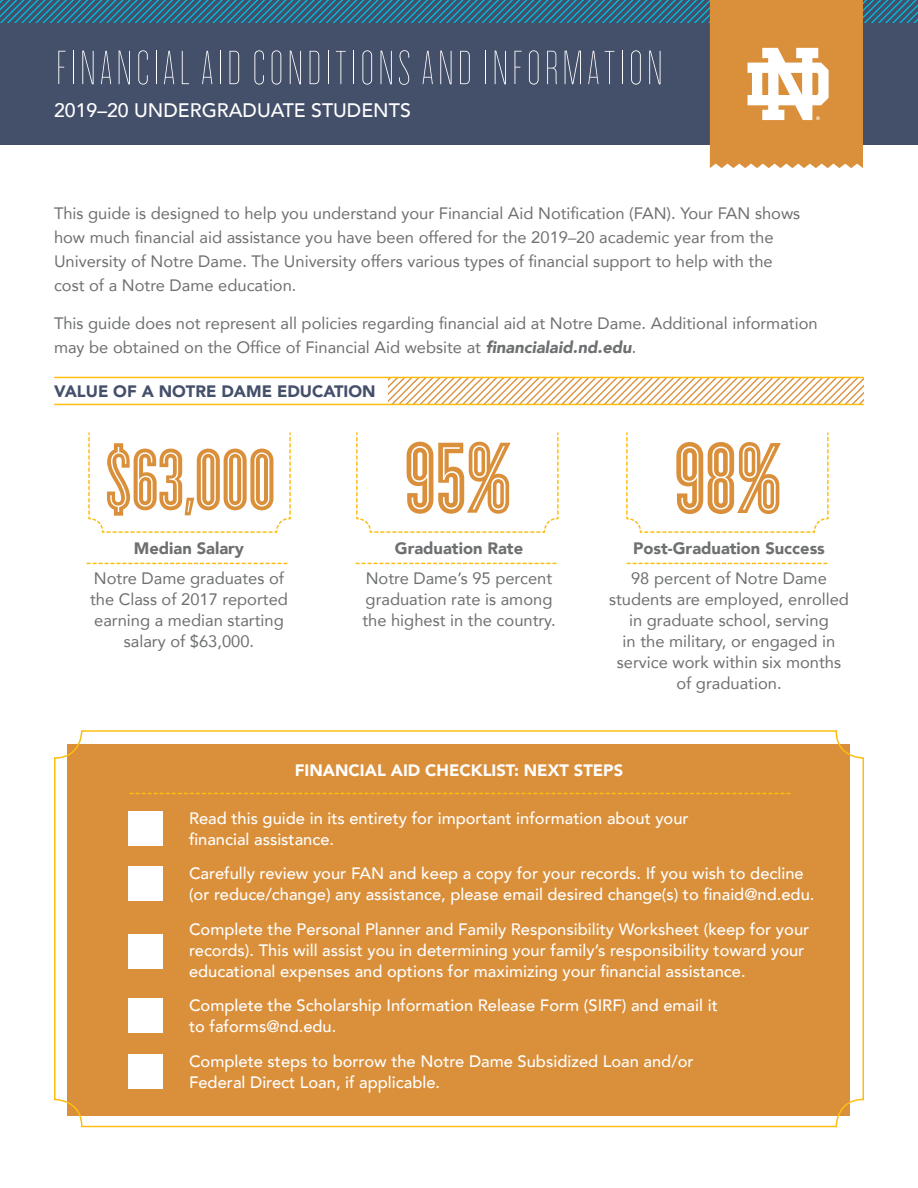
<style>
.page{position:relative;width:918px;height:1188px;background:#fff}
.page>*{position:absolute;margin:0;border:0;box-sizing:border-box;transform-origin:0 0}
.t1{font:105px "Cyclone Shaded";color:#da8f3a}
.t2{font:90px "Cyclone Shaded";color:#da8f3a}
.t3{font:57px "Cyclone Inline";letter-spacing:.015em;color:#fff}
.t4{font:500 19.5px "Avenir";color:#fff}
.t5{font:16.5px/21px "Avenir";color:#6d6f71}
.t6{font:500 16.5px/21px "Avenir";color:#fff}
.t7{font:900 16.5px "Avenir";color:#6d6f71}
.t8{font:900 16.5px "Avenir";color:#fff}
.t9{font:900 16.5px "Avenir";color:#444f6a}
.s1{font-weight:900;font-style:italic}
.s2{font-size:105px}
</style>
<div class="page">
<div style="left:68px;top:744px;width:782px;height:371px;background:#da8f3a"></div>
<svg style="left:0;top:0;width:918px;height:168px;background:#71747c"></svg>
<svg style="left:87px;top:563px;width:200px;height:1px"></svg>
<svg style="left:356px;top:563px;width:200px;height:1px"></svg>
<svg style="left:627px;top:563px;width:200px;height:1px"></svg>
<div style="left:54px;top:730px;width:810px;height:397px;border:2px solid #febd11;border-radius:27px"></div>
<svg style="left:130px;top:793px;width:660px;height:1px"></svg>
<div style="left:129px;top:811px;width:34px;height:34px;background:#fff"></div>
<div style="left:129px;top:867px;width:34px;height:34px;background:#fff"></div>
<div style="left:129px;top:934px;width:34px;height:34px;background:#fff"></div>
<div style="left:129px;top:999px;width:34px;height:34px;background:#fff"></div>
<div style="left:129px;top:1054px;width:34px;height:34px;background:#fff"></div>
<svg style="left:626px;top:432px;width:203px;height:101px"></svg>
<svg style="left:356px;top:432px;width:203px;height:101px"></svg>
<svg style="left:88px;top:432px;width:203px;height:101px"></svg>
<svg style="left:388px;top:377px;width:476px;height:27px"></svg>
<hr style="left:55px;top:404px;width:808px;height:1px;background:#febd11">
<hr style="left:55px;top:377px;width:808px;height:1px;background:#febd11">
<h3 class="t3" style="left:54px;top:39px;width:611px">FINANCIAL AID CONDITIONS AND INFORMATION</h3>
<p class="t4" style="left:54px;top:93px;width:358px">2019–20 UNDERGRADUATE STUDENTS</p>
<p class="t5" style="left:54px;top:201px;width:748px;line-height:24px">This guide is designed to help you understand your Financial Aid Notification (FAN). Your FAN shows how much financial aid assistance you have been offered for the 2019–20 academic year from the University of Notre Dame. The University offers various types of financial support to help with the cost of a Notre Dame education.</p>
<p class="t5" style="left:54px;top:310px;width:765px;line-height:24px">This guide does not represent all policies regarding financial aid at Notre Dame. Additional information may be obtained on the Office of Financial Aid website at <span class="s1">financialaid.nd.edu</span>.</p>
<p class="t9" style="left:54px;top:377px;width:323px">VALUE OF A NOTRE DAME EDUCATION</p>
<h2 class="t2" style="left:105px;top:430px;width:408px">$63,000 <span class="s2">95%</span></h2>
<h1 class="t1" style="left:674px;top:421px;width:109px">98%</h1>
<p class="t7" style="left:134px;top:534px;width:112px">Median Salary</p>
<p class="t7" style="left:395px;top:534px;width:130px">Graduation Rate</p>
<p class="t7" style="left:633px;top:534px;width:193px">Post-Graduation Success</p>
<p class="t5" style="left:90px;top:568px;width:199px;text-align:center">Notre Dame graduates of the Class of 2017 reported earning a median starting salary of $63,000.</p>
<p class="t5" style="left:362px;top:568px;width:195px">Notre Dame’s 95 percent graduation rate is among the highest in the country.</p>
<p class="t5" style="left:609px;top:568px;width:242px;text-align:center">98 percent of Notre Dame students are employed, enrolled in graduate school, serving<br>in the military, or engaged in service work within six months of graduation.</p>
<p class="t8" style="left:295px;top:756px;width:330px">FINANCIAL AID CHECKLIST: NEXT STEPS</p>
<p class="t6" style="left:189px;top:806px;width:501px">Read this guide in its entirety for important information about your financial assistance.</p>
<p class="t6" style="left:189px;top:862px;width:627px">Carefully review your FAN and keep a copy for your records. If you wish to decline (or reduce/change) any assistance, please email desired change(s) to finaid@nd.edu.</p>
<p class="t6" style="left:189px;top:917px;width:622px">Complete the Personal Planner and Family Responsibility Worksheet (keep for your records). This will assist you in determining your family’s responsibility toward your educational expenses and options for maximizing your financial assistance.</p>
<p class="t6" style="left:189px;top:994px;width:530px">Complete the Scholarship Information Release Form (SIRF) and email it to faforms@nd.edu.</p>
<p class="t6" style="left:189px;top:1049px;width:506px">Complete steps to borrow the Notre Dame Subsidized Loan and/or<br>Federal Direct Loan, if applicable.</p>
</div>
